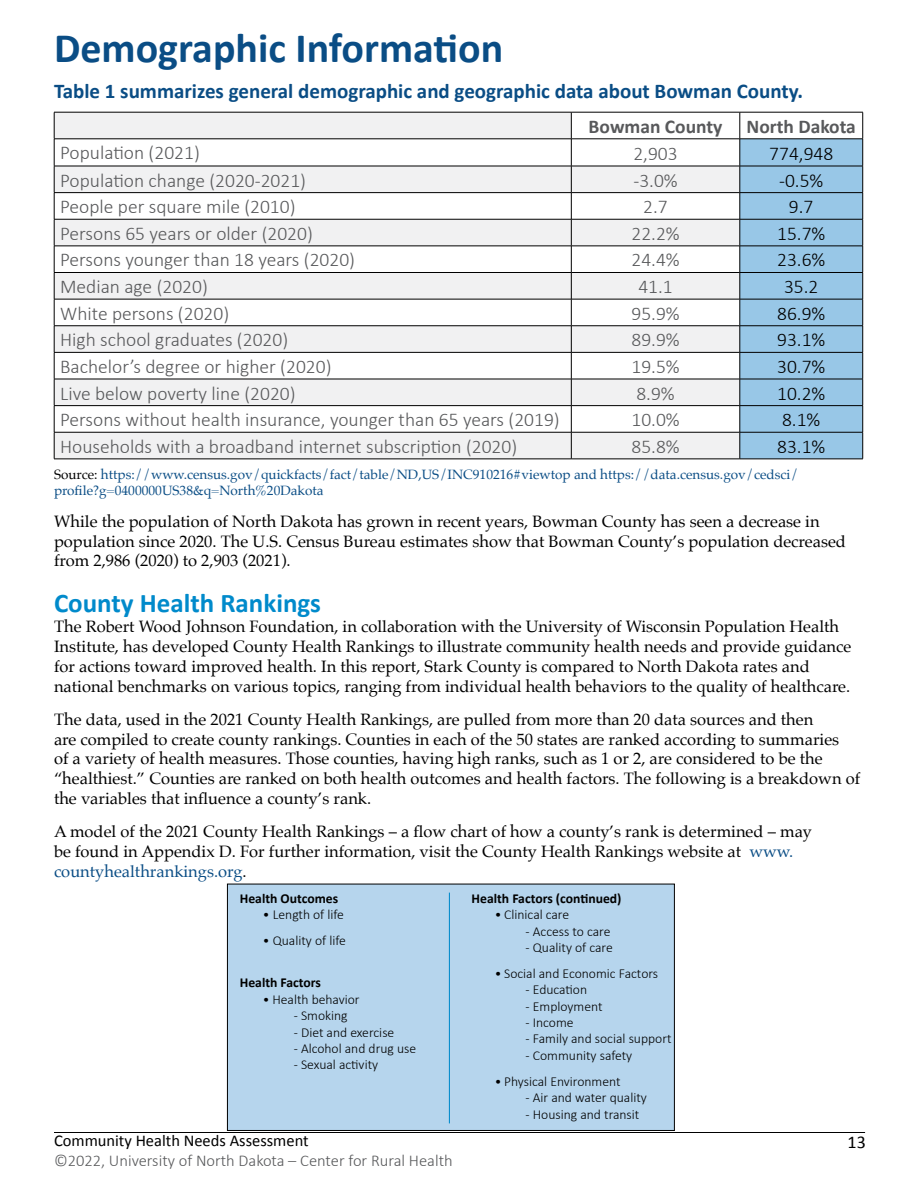
<style>
.page{position:relative;width:918px;height:1188px;background:#fff}
.page>*{position:absolute;margin:0;border:0;box-sizing:border-box;transform-origin:0 0}
.t1{font:700 42px "Calibri";color:#0a4d85}
.subheader{font:700 27px "Calibri";color:#008acb}
.text{font:700 21px "Calibri";color:#0a4d85}
.t2{font:300 19.5px "Calibri";color:#58595b}
.t3{font:300 19.5px "Calibri";color:#000}
.t4{font:700 19.5px "Calibri";color:#58595b}
.t5{font:18px "Calibri";color:#000}
.text-2{font:16.5px/19.8px "Palatino";color:#000}
.t6{font:300 16.5px "Calibri";color:#58595b}
.t7{font:16.5px "Calibri";color:#000}
.bullets{font:300 13.65px "Calibri";color:#000}
.t8{font:700 13.65px "Calibri";color:#000}
.text-3{font:13.5px/16.2px "Palatino";color:#0a4d85}
.s1{color:#000}
.s2{color:#0a4d85}
</style>
<div class="page">
<hr style="left:54px;top:1132px;width:811px;height:1px;background:#000">
<svg style="left:55px;top:113px;width:516px;height:346px;fill:#f1f1f2"></svg>
<hr style="left:54px;top:139px;width:517px;height:1px;background:#000">
<hr style="left:54px;top:166px;width:517px;height:1px;background:#000">
<hr style="left:54px;top:192px;width:517px;height:1px;background:#000">
<hr style="left:54px;top:219px;width:517px;height:1px;background:#000">
<hr style="left:54px;top:246px;width:517px;height:1px;background:#000">
<hr style="left:54px;top:272px;width:517px;height:1px;background:#000">
<hr style="left:54px;top:299px;width:517px;height:1px;background:#000">
<hr style="left:54px;top:325px;width:517px;height:1px;background:#000">
<hr style="left:54px;top:352px;width:517px;height:1px;background:#000">
<hr style="left:54px;top:379px;width:517px;height:1px;background:#000">
<hr style="left:54px;top:405px;width:517px;height:1px;background:#000">
<hr style="left:54px;top:432px;width:517px;height:1px;background:#000">
<hr style="left:54px;top:112px;width:517px;height:1px;background:#000">
<svg style="left:54px;top:112px;width:1px;height:347px"></svg>
<svg style="left:571px;top:112px;width:292px;height:347px"></svg>
<hr style="left:54px;top:459px;width:517px;height:1px;background:#000">
<hr style="left:571px;top:459px;width:169px;height:1px;background:#000">
<hr style="left:740px;top:459px;width:123px;height:1px;background:#000">
<div style="left:227px;top:884px;width:447px;height:246px;background:#b6d5ed"></div>
<div style="left:227px;top:884px;width:448px;height:247px;border:1px solid #000"></div>
<hr style="left:449px;top:893px;width:1px;height:230px;background:#008acb">
<p class="t1" style="left:54px;top:21px;width:451px">Demographic Information</p>
<p class="text" style="left:54px;top:77px;width:751px">Table 1 summarizes general demographic and geographic data about Bowman County.</p>
<p class="t4" style="left:589px;top:114px;width:135px">Bowman County</p>
<p class="t4" style="left:747px;top:114px;width:111px">North Dakota</p>
<p class="t2" style="left:60px;top:141px;width:141px">Population (2021)</p>
<p class="t2" style="left:633px;top:141px;width:46px">2,903</p>
<p class="t3" style="left:769px;top:141px;width:66px">774,948</p>
<p class="t2" style="left:60px;top:168px;width:247px">Population change (2020-2021)</p>
<p class="t2" style="left:633px;top:168px;width:46px">-3.0%</p>
<p class="t3" style="left:779px;top:168px;width:46px">-0.5%</p>
<p class="t2" style="left:60px;top:195px;width:237px">People per square mile (2010)</p>
<p class="t2" style="left:643px;top:195px;width:26px">2.7</p>
<p class="t3" style="left:789px;top:195px;width:26px">9.7</p>
<p class="t2" style="left:60px;top:221px;width:254px">Persons 65 years or older (2020)</p>
<p class="t2" style="left:631px;top:221px;width:50px">22.2%</p>
<p class="t3" style="left:777px;top:221px;width:50px">15.7%</p>
<p class="t2" style="left:60px;top:248px;width:296px">Persons younger than 18 years (2020)</p>
<p class="t2" style="left:631px;top:248px;width:50px">24.4%</p>
<p class="t3" style="left:777px;top:248px;width:50px">23.6%</p>
<p class="t2" style="left:60px;top:275px;width:149px">Median age (2020)</p>
<p class="t2" style="left:638px;top:275px;width:36px">41.1</p>
<p class="t3" style="left:784px;top:275px;width:36px">35.2</p>
<p class="t2" style="left:60px;top:301px;width:170px">White persons (2020)</p>
<p class="t2" style="left:631px;top:301px;width:50px">95.9%</p>
<p class="t3" style="left:777px;top:301px;width:50px">86.9%</p>
<p class="t2" style="left:60px;top:328px;width:229px">High school graduates (2020)</p>
<p class="t2" style="left:631px;top:328px;width:50px">89.9%</p>
<p class="t3" style="left:777px;top:328px;width:50px">93.1%</p>
<p class="t2" style="left:60px;top:354px;width:273px">Bachelor’s degree or higher (2020)</p>
<p class="t2" style="left:631px;top:354px;width:50px">19.5%</p>
<p class="t3" style="left:777px;top:354px;width:50px">30.7%</p>
<p class="t2" style="left:60px;top:381px;width:237px">Live below poverty line (2020)</p>
<p class="t2" style="left:636px;top:381px;width:40px">8.9%</p>
<p class="t3" style="left:777px;top:381px;width:50px">10.2%</p>
<p class="t2" style="left:60px;top:408px;width:501px">Persons without health insurance, younger than 65 years (2019)</p>
<p class="t2" style="left:631px;top:408px;width:50px">10.0%</p>
<p class="t3" style="left:782px;top:408px;width:40px">8.1%</p>
<p class="t2" style="left:60px;top:434px;width:459px">Households with a broadband internet subscription (2020)</p>
<p class="t2" style="left:631px;top:434px;width:50px">85.8%</p>
<p class="t3" style="left:777px;top:434px;width:50px">83.1%</p>
<p class="text-3" style="left:54px;top:466px;width:746px"><span class="s1">Source:</span> https://www.census.gov/quickfacts/fact/table/ND,US/INC910216#viewtop and https://data.census.gov/cedsci/ profile?g=0400000US38&amp;q=North%20Dakota</p>
<p class="text-2" style="left:54px;top:511px;width:794px">While the population of North Dakota has grown in recent years, Bowman County has seen a decrease in population since 2020. The U.S. Census Bureau estimates show that Bowman County’s population decreased from 2,986 (2020) to 2,903 (2021).</p>
<p class="subheader" style="left:54px;top:586px;width:269px">County Health Rankings</p>
<p class="text-2" style="left:54px;top:616px;width:799px">The Robert Wood Johnson Foundation, in collaboration with the University of Wisconsin Population Health Institute, has developed County Health Rankings to illustrate community health needs and provide guidance for actions toward improved health. In this report, Stark County is compared to North Dakota rates and national benchmarks on various topics, ranging from individual health behaviors to the quality of healthcare.</p>
<p class="text-2" style="left:54px;top:709px;width:808px">The data, used in the 2021 County Health Rankings, are pulled from more than 20 data sources and then<br>are compiled to create county rankings. Counties in each of the 50 states are ranked according to summaries<br>of a variety of health measures. Those counties, having high ranks, such as 1 or 2, are considered to be the “healthiest.” Counties are ranked on both health outcomes and health factors. The following is a breakdown of the variables that influence a county’s rank.</p>
<p class="text-2" style="left:54px;top:822px;width:760px">A model of the 2021 County Health Rankings – a flow chart of how a county’s rank is determined – may be found in Appendix D. For further information, visit the County Health Rankings website at <span class="s2">www. countyhealthrankings.org</span>.</p>
<p class="t8" style="left:240px;top:890px;width:100px">Health Outcomes</p>
<p class="bullets" style="left:263px;top:906px;width:83px">• Length of life</p>
<p class="bullets" style="left:263px;top:932px;width:84px">• Quality of life</p>
<p class="t8" style="left:240px;top:974px;width:83px">Health Factors</p>
<p class="bullets" style="left:263px;top:991px;width:98px">• Health behavior</p>
<p class="bullets" style="left:294px;top:1007px;width:55px">- Smoking</p>
<p class="bullets" style="left:294px;top:1024px;width:102px">- Diet and exercise</p>
<p class="bullets" style="left:294px;top:1040px;width:124px">- Alcohol and drug use</p>
<p class="bullets" style="left:294px;top:1056px;width:86px">- Sexual activity</p>
<p class="t7" style="left:54px;top:1130px;width:256px">Community Health Needs Assessment</p>
<p class="t6" style="left:54px;top:1150px;width:400px">©2022, University of North Dakota – Center for Rural Health</p>
<p class="t8" style="left:472px;top:890px;width:151px">Health Factors (continued)</p>
<p class="bullets" style="left:495px;top:906px;width:76px">• Clinical care</p>
<p class="bullets" style="left:526px;top:923px;width:86px">- Access to care</p>
<p class="bullets" style="left:526px;top:939px;width:89px">- Quality of care</p>
<p class="bullets" style="left:495px;top:965px;width:165px">• Social and Economic Factors</p>
<p class="bullets" style="left:526px;top:981px;width:63px">- Education</p>
<p class="bullets" style="left:526px;top:998px;width:78px">- Employment</p>
<p class="bullets" style="left:526px;top:1014px;width:50px">- Income</p>
<p class="bullets" style="left:526px;top:1031px;width:148px">- Family and social support</p>
<p class="bullets" style="left:526px;top:1047px;width:108px">- Community safety</p>
<p class="bullets" style="left:495px;top:1073px;width:127px">• Physical Environment</p>
<p class="bullets" style="left:526px;top:1089px;width:123px">- Air and water quality</p>
<p class="bullets" style="left:526px;top:1106px;width:115px">- Housing and transit</p>
<p class="t5" style="left:848px;top:1130px;width:20px">13</p>
</div>
